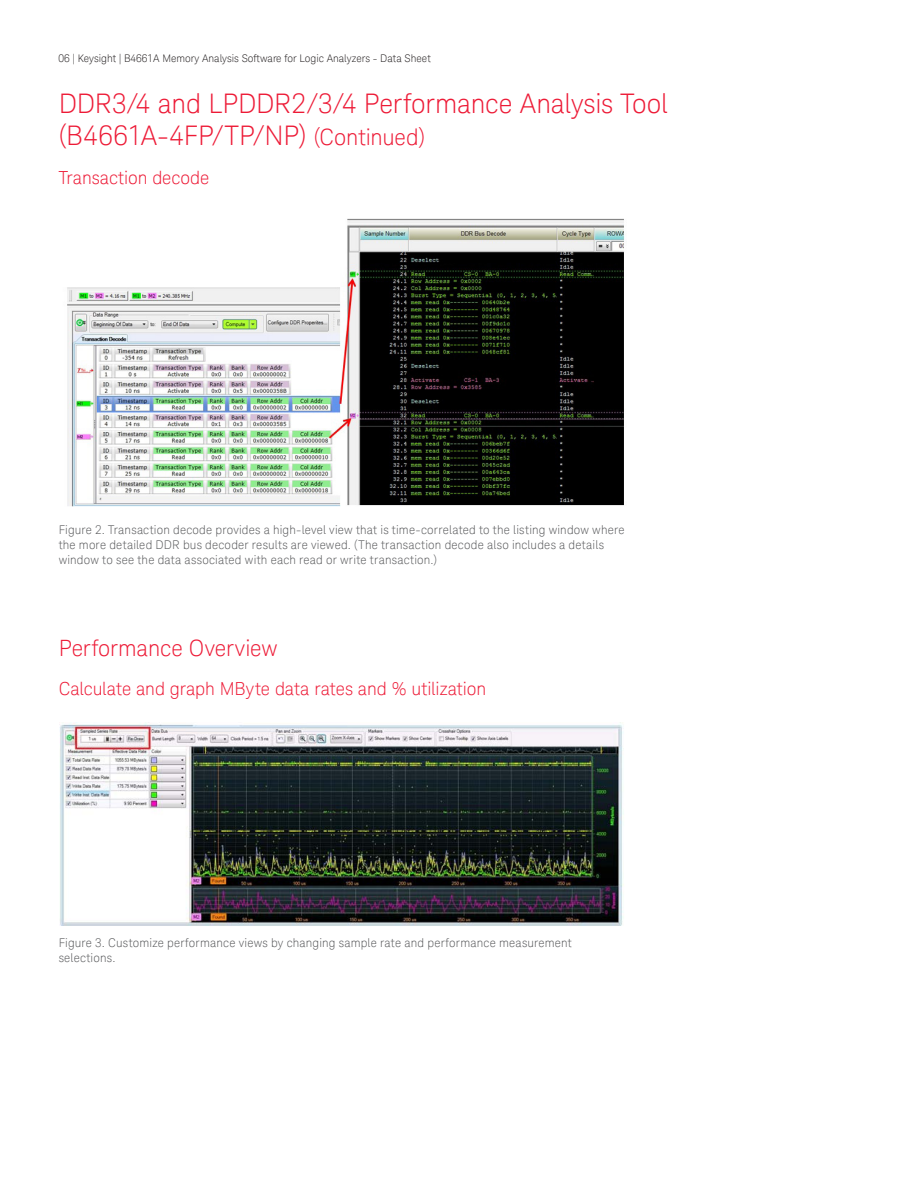
<style>
.page{position:relative;width:918px;height:1188px;background:#fff}
.page>*{position:absolute;margin:0;border:0;box-sizing:border-box;transform-origin:0 0}
.t1{font:300 27px/31.5px "Keysight Sans";letter-spacing:-.005em;color:#ed1a36}
.t2{font:300 22.5px "Keysight Sans";letter-spacing:-.005em;color:#ed1a36}
.t3{font:300 18px "Keysight Sans";letter-spacing:-.005em;color:#ed1a36}
.t4{font:300 12px/15px "Keysight Sans";letter-spacing:.015em;color:#57585a}
.t5{font:300 10.5px "Keysight Sans";color:#231f20}
.s1{font-size:22.5px}
</style>
<div class="page">
<img style="left:67px;top:218px;width:558px;height:289px">
<img style="left:59px;top:723px;width:565px;height:203px">
<p class="t5" style="left:59px;top:52px;width:374px">06 | Keysight | B4661A Memory Analysis Software for Logic Analyzers - Data Sheet</p>
<h1 class="t1" style="left:59px;top:88px;width:611px">DDR3/4 and LPDDR2/3/4 Performance Analysis Tool (B4661A-4FP/TP/NP) <span class="s1">(Continued)</span></h1>
<h3 class="t3" style="left:59px;top:167px;width:152px">Transaction decode</h3>
<p class="t4" style="left:59px;top:522px;width:567px">Figure 2. Transaction decode provides a high-level view that is time-correlated to the listing window where the more detailed DDR bus decoder results are viewed. (The transaction decode also includes a details window to see the data associated with each read or write transaction.)</p>
<h2 class="t2" style="left:59px;top:635px;width:221px">Performance Overview</h2>
<h3 class="t3" style="left:59px;top:679px;width:429px">Calculate and graph MByte data rates and % utilization</h3>
<p class="t4" style="left:59px;top:935px;width:515px">Figure 3. Customize performance views by changing sample rate and performance measurement selections.</p>
</div>
